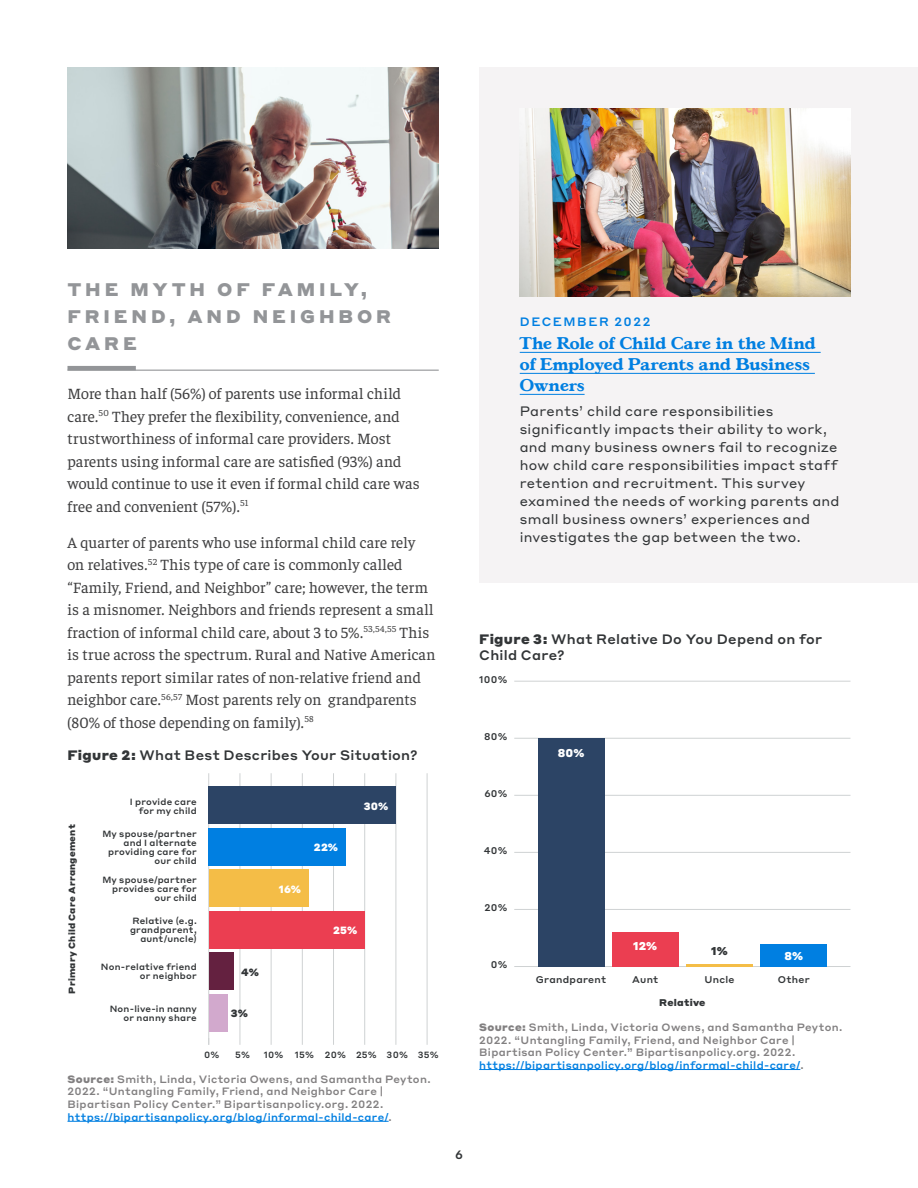
<style>
.page{position:relative;width:918px;height:1188px;background:#fff}
.page>*{position:absolute;margin:0;border:0;box-sizing:border-box;transform-origin:0 0}
.H2_-_Subtitles{font:900 18px/27px "Styrene A";letter-spacing:.215em;color:#939598}
.Sidebar__Subtitle{font:700 16.5px/21px "Gascogne TS";letter-spacing:.015em;color:#007fe1}
.Body_-_Report{font:300 15.75px/22.5px "Faustina";letter-spacing:.005em;color:#3e3e3f}
.Sidebar__Body{font:13.5px/18px "Styrene A";letter-spacing:.02em;color:#323537}
.Table_Figure_Title{font:500 13.5px/16.2px "Styrene A";letter-spacing:.02em;color:#323537}
.Sidebar__Date{font:500 12px "Styrene A";letter-spacing:.13em;color:#007fe1}
.t1{font:500 12px "Styrene A";color:#323537}
.t2{font:900 11.25px "Styrene A";color:#fff}
.t3{font:900 11.25px "Styrene A";color:#323537}
.Table_Figure_-_Sourc{font:500 10.5px/12.6px "Styrene A";letter-spacing:.03em;color:#828081}
.t4{font:900 10.35px "Styrene A";letter-spacing:.02em;color:#fff}
.t5{font:900 10.35px "Styrene A";color:#323537}
.t6{font:500 9.6px "Styrene A";letter-spacing:.025em;color:#323537}
.t7{font:900 9.6px "Styrene A";letter-spacing:.025em;color:#323537}
.t8{font:500 8.85px/8.9px "Styrene A";letter-spacing:.025em;color:#323537;text-align:right}
.t9{font:900 8.85px "Styrene A";letter-spacing:.025em;color:#323537}
.s1{font-weight:900}
.s2{color:#007fe1}
</style>
<div class="page">
<hr style="left:68px;top:370px;width:371px;height:1px;background:#939598">
<hr style="left:68px;top:366px;width:68px;height:4px;background:#939598">
<div style="left:479px;top:68px;width:439px;height:515px;background:#f5f3f4"></div>
<hr style="left:520px;top:352px;width:301px;height:1px;background:#007fe1">
<hr style="left:520px;top:373px;width:295px;height:1px;background:#007fe1">
<hr style="left:520px;top:394px;width:65px;height:1px;background:#007fe1">
<img style="left:520px;top:108px;width:330px;height:189px">
<hr style="left:240px;top:773px;width:1px;height:272px;background:#cfd2d3">
<hr style="left:271px;top:773px;width:1px;height:272px;background:#cfd2d3">
<hr style="left:302px;top:773px;width:1px;height:272px;background:#cfd2d3">
<hr style="left:333px;top:773px;width:1px;height:272px;background:#cfd2d3">
<hr style="left:364px;top:773px;width:1px;height:272px;background:#cfd2d3">
<hr style="left:396px;top:773px;width:1px;height:272px;background:#cfd2d3">
<hr style="left:427px;top:773px;width:1px;height:272px;background:#cfd2d3">
<hr style="left:208px;top:773px;width:1px;height:272px;background:#cfd2d3">
<div style="left:209px;top:994px;width:18px;height:37px;background:#d2a9cd"></div>
<div style="left:209px;top:953px;width:25px;height:37px;background:#642140"></div>
<div style="left:209px;top:911px;width:156px;height:37px;background:#eb3e51"></div>
<div style="left:209px;top:870px;width:100px;height:37px;background:#f4bd47"></div>
<div style="left:209px;top:828px;width:137px;height:37px;background:#007fe1"></div>
<div style="left:209px;top:787px;width:187px;height:37px;background:#2c4465"></div>
<hr style="left:514px;top:966px;width:336px;height:1px;background:#cfd2d3">
<hr style="left:514px;top:909px;width:336px;height:1px;background:#cfd2d3">
<hr style="left:514px;top:852px;width:336px;height:1px;background:#cfd2d3">
<hr style="left:514px;top:795px;width:336px;height:1px;background:#cfd2d3">
<hr style="left:514px;top:738px;width:336px;height:1px;background:#cfd2d3">
<hr style="left:514px;top:681px;width:336px;height:1px;background:#cfd2d3">
<div style="left:760px;top:944px;width:67px;height:23px;background:#007fe1"></div>
<hr style="left:686px;top:964px;width:67px;height:3px;background:#f4bd47">
<div style="left:612px;top:932px;width:67px;height:35px;background:#eb3e51"></div>
<div style="left:538px;top:738px;width:66px;height:229px;background:#2c4465"></div>
<hr style="left:68px;top:1121px;width:321px;height:1px;background:#007fe1">
<hr style="left:479px;top:1069px;width:321px;height:1px;background:#007fe1">
<img style="left:68px;top:68px;width:371px;height:180px">
<p class="H2_-_Subtitles" style="left:68px;top:274px;width:325px">THE MYTH OF FAMILY,<br>FRIEND, AND NEIGHBOR<br>CARE</p>
<p class="Body_-_Report" style="left:68px;top:382px;width:354px">More than half (56%) of parents use informal child care.<sup>50</sup> They prefer the flexibility, convenience, and trustworthiness of informal care providers. Most parents using informal care are satisfied (93%) and would continue to use it even if formal child care was free and convenient (57%).<sup>51</sup></p>
<p class="Body_-_Report" style="left:68px;top:530px;width:370px">A quarter of parents who use informal child care rely on relatives.<sup>52</sup> This type of care is commonly called “Family, Friend, and Neighbor” care; however, the term is a misnomer. Neighbors and friends represent a small fraction of informal child care, about 3 to 5%.<sup>53,54,55</sup> This is true across the spectrum. Rural and Native American parents report similar rates of non-relative friend and neighbor care.<sup>56,57</sup> Most parents rely on grandparents (80% of those depending on family).<sup>58</sup></p>
<p class="Table_Figure_Title" style="left:68px;top:746px;width:352px"><span class="s1">Figure 2:</span> What Best Describes Your Situation?</p>
<p class="t9" style="left:64px;top:994px;width:171px;rotate:-90deg">Primary Child Care Arrangement</p>
<p class="t8" style="left:130px;top:796px;width:68px">I provide care for my child</p>
<p class="t8" style="left:102px;top:829px;width:96px">My spouse/partner and I alternate providing care for our child</p>
<p class="t8" style="left:102px;top:875px;width:96px">My spouse/partner provides care for our child</p>
<p class="t8" style="left:130px;top:916px;width:68px">Relative (e.g. grandparent, aunt/uncle)</p>
<p class="t8" style="left:101px;top:962px;width:97px">Non-relative friend or neighbor</p>
<p class="t8" style="left:110px;top:1003px;width:89px">Non-live-in nanny or nanny share</p>
<p class="t5" style="left:241px;top:963px;width:19px">4%</p>
<p class="t5" style="left:231px;top:1004px;width:19px">3%</p>
<p class="t4" style="left:279px;top:880px;width:24px">16%</p>
<p class="t4" style="left:314px;top:839px;width:26px">22%</p>
<p class="t4" style="left:364px;top:797px;width:26px">30%</p>
<p class="t4" style="left:333px;top:922px;width:26px">25%</p>
<p class="t8" style="left:204px;top:1050px;width:17px">0%</p>
<p class="t8" style="left:235px;top:1050px;width:16px">5%</p>
<p class="t8" style="left:264px;top:1050px;width:21px">10%</p>
<p class="t8" style="left:295px;top:1050px;width:145px">15% 20% 25% 30% 35%</p>
<p class="Table_Figure_-_Sourc" style="left:68px;top:1072px;width:365px"><span class="s1">Source:</span> Smith, Linda, Victoria Owens, and Samantha Peyton.<br>2022. “Untangling Family, Friend, and Neighbor Care | Bipartisan Policy Center.” Bipartisanpolicy.org. 2022. <span class="s2">https://bipartisanpolicy.org/blog/informal-child-care/</span>.</p>
<p class="Sidebar__Date" style="left:520px;top:311px;width:132px">DECEMBER 2022</p>
<p class="Sidebar__Subtitle" style="left:520px;top:333px;width:297px">The Role of Child Care in the Mind of Employed Parents and Business<br>Owners</p>
<p class="Sidebar__Body" style="left:520px;top:401px;width:321px">Parents’ child care responsibilities significantly impacts their ability to work, and many business owners fail to recognize how child care responsibilities impact staff retention and recruitment. This survey examined the needs of working parents and small business owners’ experiences and investigates the gap between the two.</p>
<p class="Table_Figure_Title" style="left:479px;top:630px;width:344px"><span class="s1">Figure 3:</span> What Relative Do You Depend on for<br>Child Care?</p>
<p class="t6" style="left:479px;top:671px;width:30px">100%</p>
<p class="t6" style="left:484px;top:728px;width:25px">80%</p>
<p class="t6" style="left:484px;top:785px;width:25px">60%</p>
<p class="t6" style="left:484px;top:842px;width:25px">40%</p>
<p class="t6" style="left:485px;top:899px;width:24px">20%</p>
<p class="t6" style="left:491px;top:956px;width:18px">0%</p>
<p class="t2" style="left:558px;top:743px;width:28px">80%</p>
<p class="t6" style="left:536px;top:972px;width:72px">Grandparent</p>
<p class="t2" style="left:633px;top:937px;width:26px">12%</p>
<p class="t3" style="left:711px;top:941px;width:18px">1%</p>
<p class="t2" style="left:784px;top:946px;width:20px">8%</p>
<p class="t6" style="left:632px;top:972px;width:28px">Aunt</p>
<p class="t6" style="left:704px;top:972px;width:32px">Uncle</p>
<p class="t6" style="left:778px;top:972px;width:33px">Other</p>
<p class="t7" style="left:659px;top:995px;width:48px">Relative</p>
<p class="Table_Figure_-_Sourc" style="left:479px;top:1020px;width:365px"><span class="s1">Source:</span> Smith, Linda, Victoria Owens, and Samantha Peyton.<br>2022. “Untangling Family, Friend, and Neighbor Care | Bipartisan Policy Center.” Bipartisanpolicy.org. 2022. <span class="s2">https://bipartisanpolicy.org/blog/informal-child-care/</span>.</p>
<p class="t1" style="left:455px;top:1144px;width:9px">6</p>
</div>
